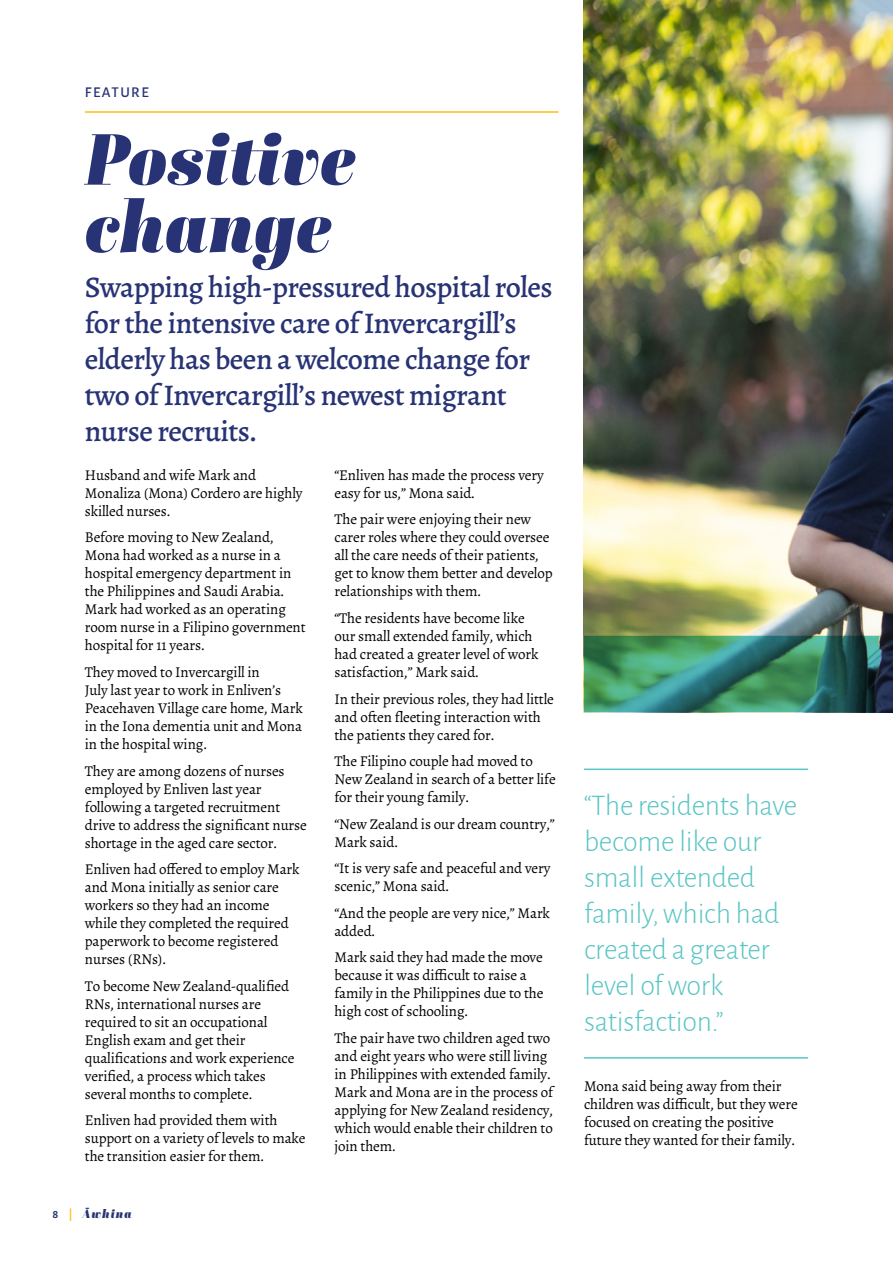
<style>
.page{position:relative;width:893px;height:1263px;background:#fff}
.page>*{position:absolute;margin:0;border:0;box-sizing:border-box;transform-origin:0 0}
.Article_H1{font:italic 72px/67.5px "Abril Display Bl";letter-spacing:.015em;color:#283375}
.Article_-_H2{font:500 30px/36px "Alegreya";letter-spacing:-.02em;color:#283375}
.t1{font:300 30px/36px "Alegreya Sans";letter-spacing:-.01em;color:#5ac5c4}
.Body{font:15px/18px "Alegreya";letter-spacing:-.01em;color:#000}
.Heading_White_Backgr{font:500 15px "Alegreya Sans";letter-spacing:.1em;color:#283375}
.t2{font:italic 12px "Abril Display Bl";letter-spacing:.1em;color:#283375}
.s1{font-family:"Alegreya Sans";font-weight:700;font-style:normal}
.s2{font-family:"Alegreya Sans";font-weight:700;font-style:normal;color:#febe10}
</style>
<div class="page">
<hr style="left:584px;top:1057px;width:224px;height:1px;background:#5ac5c4">
<hr style="left:584px;top:768px;width:224px;height:2px;background:#5ac5c4">
<hr style="left:85px;top:111px;width:473px;height:2px;background:#febe10">
<img style="left:584px;top:0;width:309px;height:636px">
<svg style="left:584px;top:636px;width:309px;height:76px;background:#377e66"></svg>
<p class="Heading_White_Backgr" style="left:85px;top:82px;width:65px">FEATURE</p>
<p class="Article_H1" style="left:85px;top:126px;width:272px">Positive change</p>
<p class="Article_-_H2" style="left:85px;top:268px;width:469px">Swapping high-pressured hospital roles for the intensive care of Invercargill’s elderly has been a welcome change for two of Invercargill’s newest migrant nurse recruits.</p>
<p class="Body" style="left:85px;top:466px;width:219px">Husband and wife Mark and<br>Monaliza (Mona) Cordero are highly skilled nurses.</p>
<p class="Body" style="left:85px;top:529px;width:222px">Before moving to New Zealand,<br>Mona had worked as a nurse in a hospital emergency department in the Philippines and Saudi Arabia.<br>Mark had worked as an operating room nurse in a Filipino government hospital for 11 years.</p>
<p class="Body" style="left:85px;top:663px;width:219px">They moved to Invercargill in<br>July last year to work in Enliven’s<br>Peacehaven Village care home, Mark in the Iona dementia unit and Mona in the hospital wing.</p>
<p class="Body" style="left:85px;top:762px;width:223px">They are among dozens of nurses employed by Enliven last year following a targeted recruitment drive to address the significant nurse shortage in the aged care sector.</p>
<p class="Body" style="left:85px;top:860px;width:216px">Enliven had offered to employ Mark and Mona initially as senior care workers so they had an income while they completed the required paperwork to become registered nurses (RNs).</p>
<p class="Body" style="left:85px;top:977px;width:211px">To become New Zealand-qualified<br>RNs, international nurses are required to sit an occupational<br>English exam and get their qualifications and work experience verified, a process which takes several months to complete.</p>
<p class="Body" style="left:85px;top:1111px;width:222px">Enliven had provided them with support on a variety of levels to make the transition easier for them.</p>
<p class="Body" style="left:334px;top:466px;width:211px">“Enliven has made the process very easy for us,” Mona said.</p>
<p class="Body" style="left:334px;top:511px;width:220px">The pair were enjoying their new carer roles where they could oversee all the care needs of their patients, get to know them better and develop relationships with them.</p>
<p class="Body" style="left:334px;top:609px;width:206px">“The residents have become like our small extended family, which had created a greater level of work satisfaction,” Mark said.</p>
<p class="Body" style="left:334px;top:690px;width:221px">In their previous roles, they had little and often fleeting interaction with the patients they cared for.</p>
<p class="Body" style="left:334px;top:752px;width:223px">The Filipino couple had moved to<br>New Zealand in search of a better life for their young family.</p>
<p class="Body" style="left:334px;top:815px;width:222px">“New Zealand is our dream country,”<br>Mark said.</p>
<p class="Body" style="left:334px;top:859px;width:217px">“It is very safe and peaceful and very scenic,” Mona said.</p>
<p class="Body" style="left:334px;top:904px;width:217px">“And the people are very nice,” Mark added.</p>
<p class="Body" style="left:334px;top:948px;width:210px">Mark said they had made the move because it was difficult to raise a family in the Philippines due to the high cost of schooling.</p>
<p class="Body" style="left:334px;top:1029px;width:220px">The pair have two children aged two and eight years who were still living in Philippines with extended family.<br>Mark and Mona are in the process of applying for New Zealand residency, which would enable their children to join them.</p>
<p class="t2" style="left:53px;top:1205px;width:80px"><span class="s1">8</span> <span class="s2">|</span> Āwhina</p>
<p class="t1" style="left:584px;top:786px;width:214px">“The residents have become like our small extended family, which had created a greater level of work satisfaction.”</p>
<p class="Body" style="left:584px;top:1077px;width:215px">Mona said being away from their children was difficult, but they were focused on creating the positive future they wanted for their family.</p>
</div>
